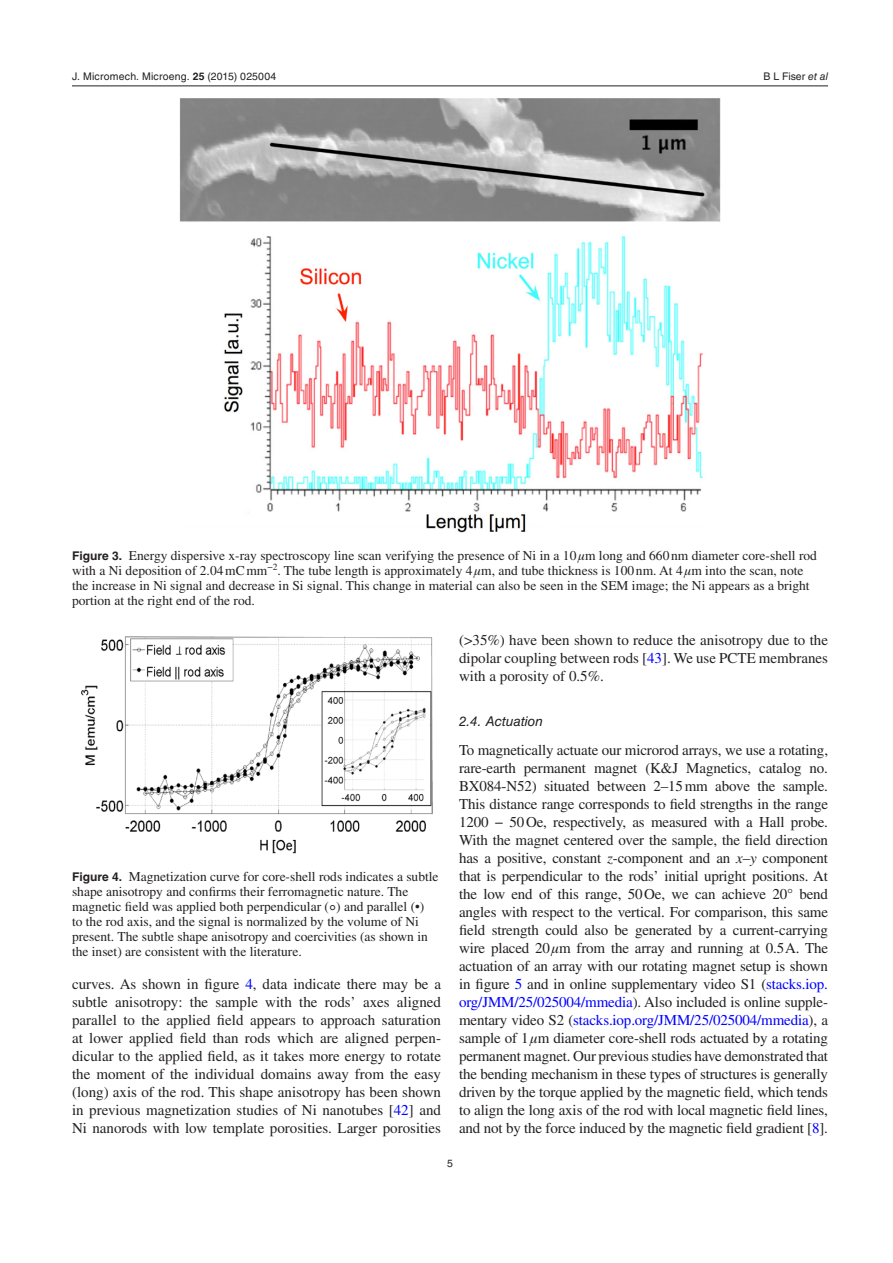
<style>
.page{position:relative;width:893px;height:1263px;background:#fff}
.page>*{position:absolute;margin:0;border:0;box-sizing:border-box;transform-origin:0 0}
.t1{font:15px/18px "Times LT Std";color:#231f20;text-align:justify}
.t2{font:13.5px/15px "Times LT Std";color:#231f20}
.t3{font:italic 13.5px "Helvetica LT Std";color:#231f20}
.t4{font:10.5px "Helvetica LT Std";letter-spacing:.02em;color:#231f20}
.s1{font-family:"Helvetica";font-weight:700}
.s2{font-family:"Helvetica"}
.s3{font-style:italic}
.s4{font-family:"Helvetica LT Std";font-weight:700;font-size:12px}
.s5{font-family:"STIX General"}
.s6{color:#00f}
</style>
<div class="page">
<hr style="left:72px;top:86px;width:756px;height:1px;background:#231f20">
<img style="left:179px;top:98px;width:542px;height:435px">
<img style="left:81px;top:636px;width:352px;height:218px">
<p class="t4" style="left:72px;top:70px;width:206px">J. Micromech. Microeng. <span class="s1">25</span> (<span class="s2">2015</span>) 025004</p>
<p class="t4" style="left:763px;top:70px;width:66px">B L Fiser <span class="s3">et al</span></p>
<p class="t2" style="left:72px;top:548px;width:746px"><span class="s4">Figure 3.</span> Energy dispersive x-ray spectroscopy line scan verifying the presence of Ni in a 10<span class="s3">µ</span>m long and 660nm diameter core-shell rod with a Ni deposition of 2.04mCmm<sup>−2</sup>. The tube length is approximately 4<span class="s3">µ</span>m, and tube thickness is 100nm. At 4<span class="s3">µ</span>m into the scan, note the increase in Ni signal and decrease in Si signal. This change in material can also be seen in the SEM image; the Ni appears as a bright portion at the right end of the rod.</p>
<p class="t2" style="left:72px;top:869px;width:368px"><span class="s4">Figure 4.</span> Magnetization curve for core-shell rods indicates a subtle shape anisotropy and confirms their ferromagnetic nature. The magnetic field was applied both perpendicular (<span class="s5">◦</span>) and parallel (•)<br>to the rod axis, and the signal is normalized by the volume of Ni present. The subtle shape anisotropy and coercivities (as shown in the inset) are consistent with the literature.</p>
<p class="t1" style="left:72px;top:975px;width:371px">curves. As shown in figure <span class="s6">4</span>, data indicate there may be a subtle anisotropy: the sample with the rods’ axes aligned parallel to the applied field appears to approach saturation at lower applied field than rods which are aligned perpen&shy;dicular to the applied field, as it takes more energy to rotate the moment of the individual domains away from the easy (long) axis of the rod. This shape anisotropy has been shown in previous magnetization studies of Ni nanotubes [<span class="s6">42</span>] and Ni nanorods with low template porosities. Larger porosities</p>
<p class="t1" style="left:459px;top:631px;width:371px">(&gt;35%) have been shown to reduce the anisotropy due to the dipolar coupling between rods [<span class="s6">43</span>]. We use PCTE membranes with a porosity of 0.5%.</p>
<p class="t3" style="left:459px;top:714px;width:85px">2.4. Actuation</p>
<p class="t1" style="left:459px;top:741px;width:371px">To magnetically actuate our microrod arrays, we use a rotating, rare-earth permanent magnet (K&amp;J Magnetics, catalog no.<br>BX084-N52) situated between 2–15mm above the sample.<br>This distance range corresponds to field strengths in the range 1200 − 50Oe, respectively, as measured with a Hall probe.<br>With the magnet centered over the sample, the field direction has a positive, constant <span class="s3">z</span>-component and an <span class="s3">x</span>–<span class="s3">y</span> component that is perpendicular to the rods’ initial upright positions. At the low end of this range, 50Oe, we can achieve 20° bend angles with respect to the vertical. For comparison, this same field strength could also be generated by a current-carrying wire placed 20<span class="s3">µ</span>m from the array and running at 0.5A. The actuation of an array with our rotating magnet setup is shown in figure <span class="s6">5</span> and in online supplementary video S1 (<span class="s6">stacks.iop. org/JMM/25/025004/mmedia</span>). Also included is online supple&shy;mentary video S2 (<span class="s6">stacks.iop.org/JMM/25/025004/mmedia</span>), a sample of 1<span class="s3">µ</span>m diameter core-shell rods actuated by a rotating permanent magnet. Our previous studies have demonstrated that the bending mechanism in these types of structures is generally driven by the torque applied by the magnetic field, which tends to align the long axis of the rod with local magnetic field lines, and not by the force induced by the magnetic field gradient [<span class="s6">8</span>].</p>
<p class="t4" style="left:447px;top:1157px;width:7px">5</p>
</div>
